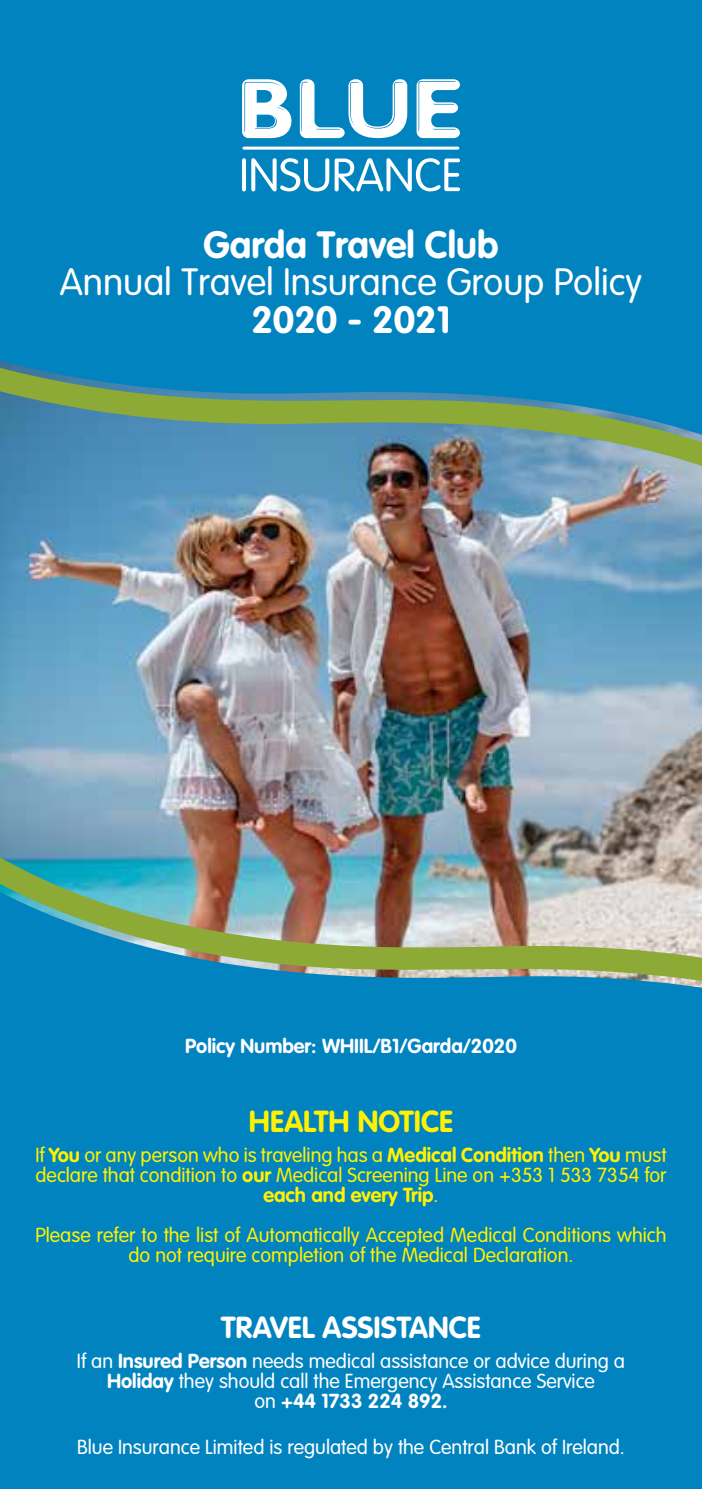
<style>
.page{position:relative;width:702px;height:1489px;background:#fff}
.page>*{position:absolute;margin:0;border:0;box-sizing:border-box;transform-origin:0 0}
.t1{font:300 37.5px "VAG Rounded Std";color:#fff}
.t2{font:700 37.5px "VAG Rounded Std";color:#fff}
.t3{font:700 30px "VAG Rounded Std";color:#fff}
.t4{font:700 30px "VAG Rounded Std";color:#fff200}
.t5{font:300 20px/20px "VAG Rounded Std";color:#fff200;text-align:center}
.t6{font:300 20px/20px "VAG Rounded Std";color:#fff;text-align:center}
.t7{font:700 20px "VAG Rounded Std";color:#fff}
.s1{font-weight:700}
</style>
<div class="page">
<div style="left:0;top:0;width:702px;height:185px;background:#0083bf"></div>
<svg style="left:0;top:185px;width:702px;height:371px;background:#3189ae"></svg>
<hr style="left:242px;top:158px;width:4px;height:33px;background:#fff;border-radius:2px">
<svg style="left:251px;top:158px;width:209px;height:33px"></svg>
<hr style="left:244px;top:147px;width:214px;height:3px;background:#fff">
<svg style="left:242px;top:79px;width:49px;height:59px"></svg>
<svg style="left:416px;top:79px;width:44px;height:59px"></svg>
<svg style="left:300px;top:79px;width:107px;height:59px"></svg>
<div style="left:0;top:1184px;width:702px;height:304px;background:#0083bf"></div>
<img style="left:0;top:556px;width:702px;height:628px">
<h1 class="t2" style="left:203px;top:222px;width:296px">Garda Travel Club</h1>
<h1 class="t1" style="left:60px;top:260px;width:583px">Annual Travel Insurance Group Policy</h1>
<h1 class="t2" style="left:251px;top:297px;width:201px">2020 - 2021</h1>
<p class="t7" style="left:185px;top:1034px;width:333px">Policy Number: WHIIL/B1/Garda/2020</p>
<h2 class="t4" style="left:249px;top:1103px;width:206px">HEALTH NOTICE</h2>
<p class="t5" style="left:35px;top:1145px;width:632px">If <span class="s1">You</span> or any person who is traveling has a <span class="s1">Medical Condition</span> then <span class="s1">You</span> must declare that condition to <span class="s1">our</span> Medical Screening Line on +353 1 533 7354 for <span class="s1">each and every Trip</span>.</p>
<p class="t5" style="left:35px;top:1225px;width:632px">Please refer to the list of Automatically Accepted Medical Conditions which do not require completion of the Medical Declaration.</p>
<h2 class="t3" style="left:221px;top:1310px;width:261px">TRAVEL ASSISTANCE</h2>
<p class="t6" style="left:77px;top:1351px;width:549px">If an <span class="s1">Insured Person</span> needs medical assistance or advice during a<br><span class="s1">Holiday</span> they should call the Emergency Assistance Service<br>on <span class="s1">+44 1733 224 892.</span></p>
<p class="t6" style="left:77px;top:1436px;width:549px">Blue Insurance Limited is regulated by the Central Bank of Ireland.</p>
</div>
